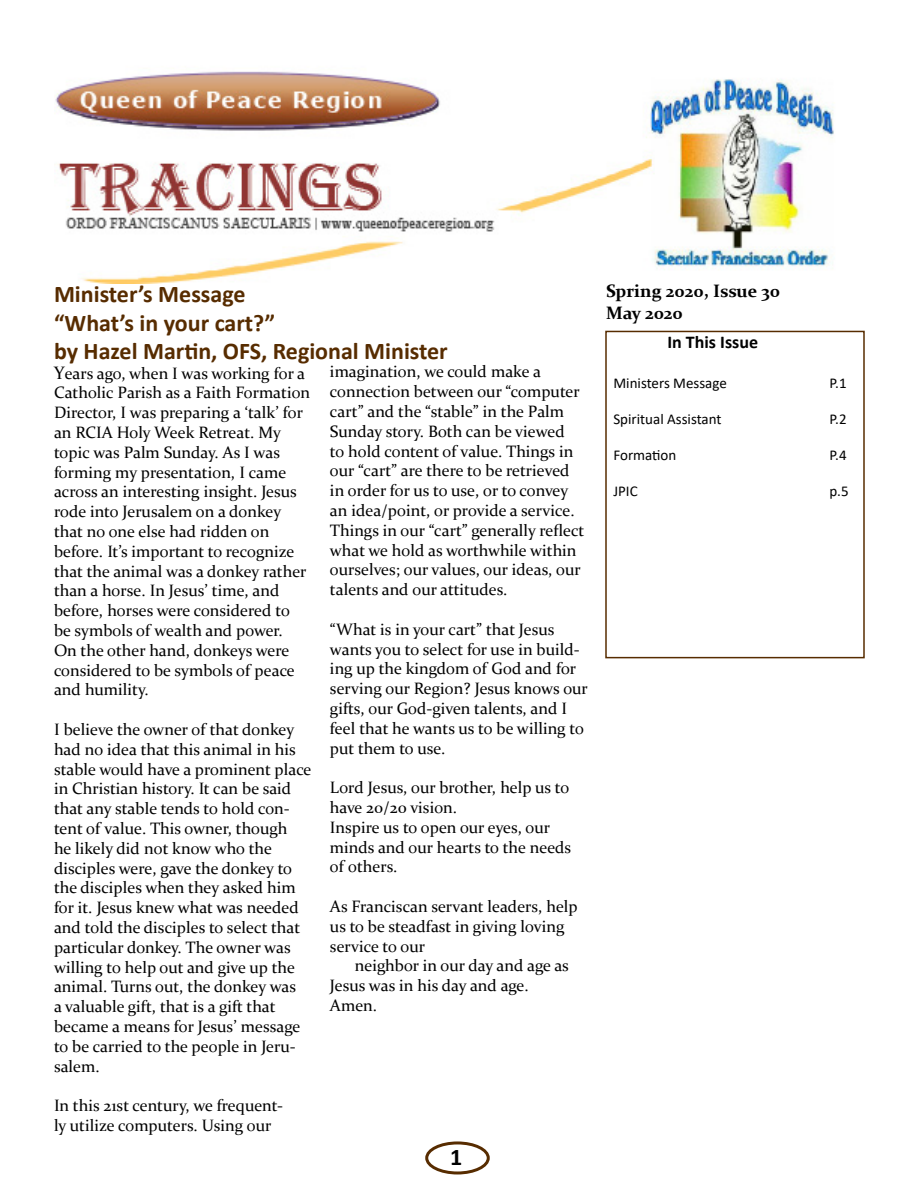
<style>
.page{position:relative;width:918px;height:1188px;background:#fff}
.page>*{position:absolute;margin:0;border:0;box-sizing:border-box;transform-origin:0 0}
.t1{font:700 24px/28.8px "Calibri";color:#572c00}
.t2{font:700 24px "Calibri";color:#000}
.t3{font:700 18px/21.6px "Constantia";color:#000}
.t4{font:700 18px "Calibri";color:#000}
.t5{font:16.5px/19.8px "Constantia";color:#000}
.t6{font:15px "Calibri";color:#000}
.s1{font-size:18px}
</style>
<div class="page">
<div style="left:425px;top:1141px;width:65px;height:33px;border:3px solid #572c00;border-radius:50%"></div>
<img style="left:55px;top:71px;width:779px;height:213px">
<h1 class="t1" style="left:54px;top:279px;width:395px">Minister’s Message<br>“What’s in your cart?”<br>by Hazel Martin, OFS, Regional Minister</h1>
<p class="t5" style="left:330px;top:361px;width:256px">imagination, we could make a connection between our “computer cart” and the “stable” in the Palm Sunday story. Both can be viewed<br>to hold content of value. Things in our “cart” are there to be retrieved in order for us to use, or to convey an idea/point, or provide a service.<br>Things in our “cart” generally reflect what we hold as worthwhile within ourselves; our values, our ideas, our talents and our attitudes.</p>
<p class="t5" style="left:330px;top:619px;width:259px">“What is in your cart” that Jesus wants you to select for use in build&shy;ing up the kingdom of God and for serving our Region? Jesus knows our gifts, our God-given talents, and I feel that he wants us to be willing to put them to use.</p>
<p class="t5" style="left:330px;top:777px;width:243px">Lord Jesus, our brother, help us to have 20/20 vision.<br>Inspire us to open our eyes, our minds and our hearts to the needs of others.</p>
<p class="t5" style="left:330px;top:896px;width:249px">As Franciscan servant leaders, help us to be steadfast in giving loving service to our</p>
<p class="t5" style="left:330px;top:955px;width:241px;text-indent:25px">neighbor in our day and age as<br>Jesus was in his day and age.<br>Amen.</p>
<p class="t5" style="left:54px;top:362px;width:258px"><span class="s1">Y</span>ears ago, when I was working for a<br>Catholic Parish as a Faith Formation<br>Director, I was preparing a ‘talk’ for an RCIA Holy Week Retreat. My topic was Palm Sunday. As I was forming my presentation, I came across an interesting insight. Jesus rode into Jerusalem on a donkey that no one else had ridden on before. It’s important to recognize that the animal was a donkey rather than a horse. In Jesus’ time, and before, horses were considered to be symbols of wealth and power.<br>On the other hand, donkeys were considered to be symbols of peace and humility.</p>
<p class="t5" style="left:54px;top:719px;width:259px">I believe the owner of that donkey had no idea that this animal in his stable would have a prominent place in Christian history. It can be said that any stable tends to hold con&shy;tent of value. This owner, though<br>he likely did not know who the disciples were, gave the donkey to the disciples when they asked him for it. Jesus knew what was needed and told the disciples to select that particular donkey. The owner was willing to help out and give up the animal. Turns out, the donkey was<br>a valuable gift, that is a gift that became a means for Jesus’ message to be carried to the people in Jeru&shy;salem.</p>
<p class="t5" style="left:54px;top:1095px;width:231px">In this 21st century, we frequent&shy;ly utilize computers. Using our</p>
<h1 class="t2" style="left:450px;top:1141px;width:14px">1</h1>
<p class="t3" style="left:606px;top:279px;width:176px">Spring 2020, Issue 30<br>May 2020</p>
<p class="t4" style="left:667px;top:330px;width:92px">In This Issue</p>
<p class="t6" style="left:613px;top:373px;width:115px">Ministers Message</p>
<p class="t6" style="left:829px;top:373px;width:19px">P.1</p>
<p class="t6" style="left:613px;top:409px;width:110px">Spiritual Assistant</p>
<p class="t6" style="left:829px;top:409px;width:19px">P.2</p>
<p class="t6" style="left:613px;top:445px;width:64px">Formation</p>
<p class="t6" style="left:829px;top:445px;width:19px">P.4</p>
<p class="t6" style="left:613px;top:481px;width:26px">JPIC</p>
<p class="t6" style="left:829px;top:481px;width:21px">p.5</p>
</div>
